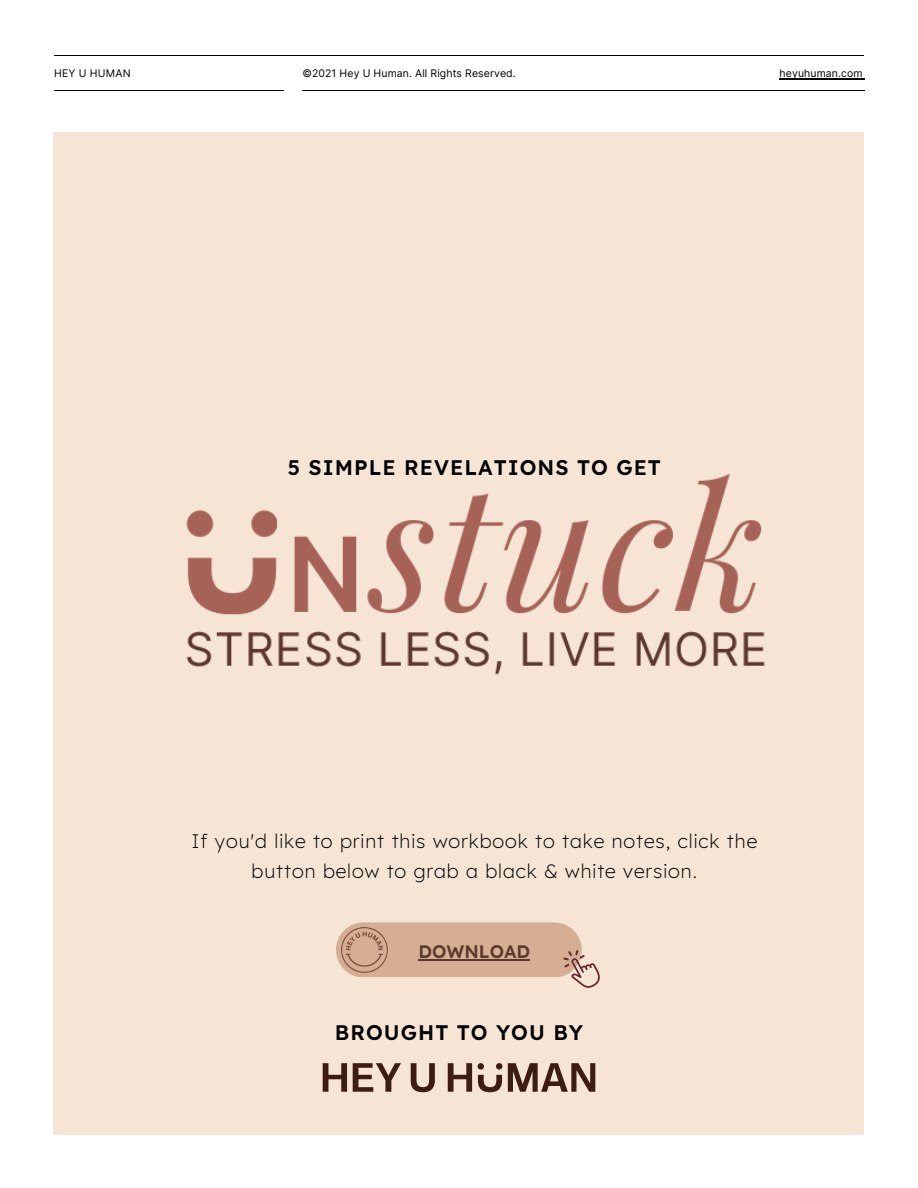
<style>
.page{position:relative;width:918px;height:1188px;background:#fff}
.page>*{position:absolute;margin:0;border:0;box-sizing:border-box;transform-origin:0 0}
.t1{font:600 21px "Lexend";letter-spacing:.05em;color:#000}
.t2{font:300 19.5px/29.2px "Lexend";letter-spacing:.05em;color:#000;text-align:center}
.t3{font:600 18px "Lexend";color:#5b372d}
.t4{font:10.5px "Inter";letter-spacing:.01em;color:#000}
</style>
<div class="page">
<hr style="left:54px;top:90px;width:230px;height:1px;background:#000">
<hr style="left:54px;top:55px;width:810px;height:1px;background:#000">
<div style="left:54px;top:132px;width:810px;height:1002px;background:#f6e5d5"></div>
<svg style="left:323px;top:1063px;width:24px;height:29px"></svg>
<svg style="left:411px;top:1063px;width:24px;height:29px"></svg>
<svg style="left:448px;top:1063px;width:24px;height:29px"></svg>
<svg style="left:478px;top:1063px;width:24px;height:29px"></svg>
<svg style="left:508px;top:1063px;width:87px;height:29px"></svg>
<svg style="left:353px;top:1063px;width:48px;height:29px"></svg>
<hr style="left:780px;top:79px;width:84px;height:1px;background:#000">
<hr style="left:302px;top:90px;width:562px;height:1px;background:#000">
<img style="left:186px;top:473px;width:579px;height:202px">
<div style="left:336px;top:922px;width:246px;height:55px;background:#d5ae93;border-radius:28px"></div>
<img style="left:341px;top:926px;width:47px;height:48px">
<hr style="left:418px;top:959px;width:112px;height:2px;background:#5b372d">
<svg style="left:563px;top:950px;width:37px;height:38px"></svg>
<p class="t4" style="left:54px;top:67px;width:78px">HEY U HUMAN</p>
<p class="t4" style="left:302px;top:67px;width:215px">©2021 Hey U Human. All Rights Reserved.</p>
<p class="t4" style="left:780px;top:67px;width:85px">heyuhuman.com</p>
<p class="t1" style="left:288px;top:454px;width:375px">5 SIMPLE REVELATIONS TO GET</p>
<p class="t2" style="left:191px;top:827px;width:567px">If you'd like to print this workbook to take notes, click the button below to grab a black &amp; white version.</p>
<p class="t3" style="left:418px;top:940px;width:113px">DOWNLOAD</p>
<p class="t1" style="left:335px;top:1019px;width:250px">BROUGHT TO YOU BY</p>
</div>
